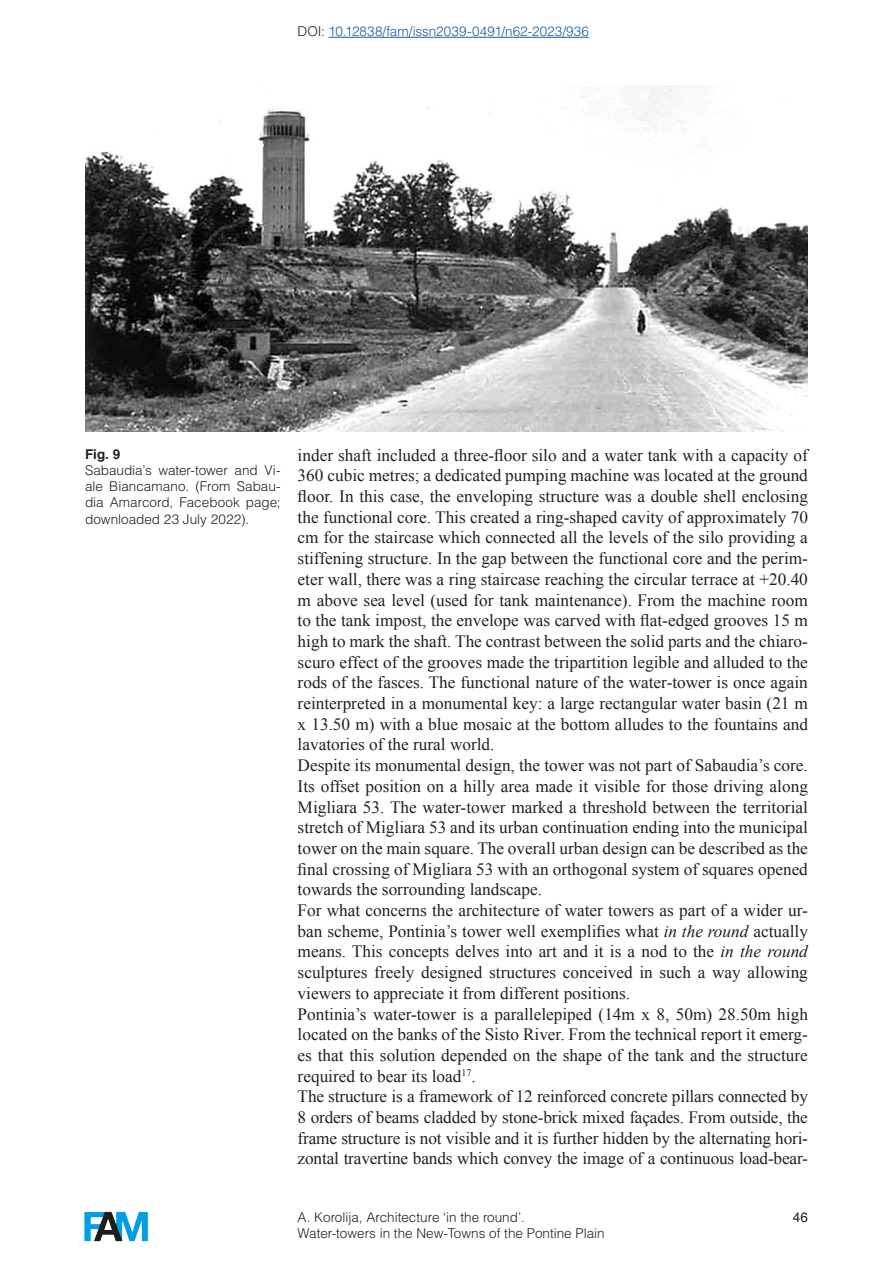
<style>
.page{position:relative;width:893px;height:1263px;background:#fff}
.page>*{position:absolute;margin:0;border:0;box-sizing:border-box;transform-origin:0 0}
.Testo{font:17.25px/20.7px "Times New Roman";color:#231f20;text-align:justify}
.Testo_Dida{font:300 13.5px/16.2px "Helvetica LT Std";color:#231f20;text-align:justify}
.t1{font:300 13.5px "Helvetica LT Std";color:#175d9e}
.Fig__N{font:700 13.5px "Helvetica";color:#231f20}
.t2{font:13.5px "Helvetica";color:#231f20}
.s1{color:#231f20}
.s2{font-style:italic}
</style>
<div class="page">
<img style="left:85px;top:85px;width:723px;height:347px">
<hr style="left:329px;top:37px;width:260px;height:1px;background:#175d9e">
<img style="left:84px;top:1211px;width:64px;height:31px">
<p class="t1" style="left:298px;top:23px;width:293px"><span class="s1">DOI:</span> 10.12838/fam/issn2039-0491/n62-2023/936</p>
<p class="Fig__N" style="left:85px;top:443px;width:37px">Fig. 9</p>
<p class="Testo_Dida" style="left:85px;top:462px;width:197px">Sabaudia’s water-tower and Vi&shy;ale Biancamano. (From Sabau&shy;dia Amarcord, Facebook page; downloaded 23 July 2022).</p>
<p class="Testo" style="left:298px;top:444px;width:512px">inder shaft included a three-floor silo and a water tank with a capacity of 360 cubic metres; a dedicated pumping machine was located at the ground floor. In this case, the enveloping structure was a double shell enclosing the functional core. This created a ring-shaped cavity of approximately 70 cm for the staircase which connected all the levels of the silo providing a stiffening structure. In the gap between the functional core and the perim&shy;eter wall, there was a ring staircase reaching the circular terrace at +20.40 m above sea level (used for tank maintenance). From the machine room to the tank impost, the envelope was carved with flat-edged grooves 15 m high to mark the shaft. The contrast between the solid parts and the chiaro&shy;scuro effect of the grooves made the tripartition legible and alluded to the rods of the fasces. The functional nature of the water-tower is once again reinterpreted in a monumental key: a large rectangular water basin (21 m x 13.50 m) with a blue mosaic at the bottom alludes to the fountains and lavatories of the rural world.</p>
<p class="Testo" style="left:298px;top:755px;width:512px">Despite its monumental design, the tower was not part of Sabaudia’s core.<br>Its offset position on a hilly area made it visible for those driving along Migliara 53. The water-tower marked a threshold between the territorial stretch of Migliara 53 and its urban continuation ending into the municipal tower on the main square. The overall urban design can be described as the final crossing of Migliara 53 with an orthogonal system of squares opened towards the sorrounding landscape.</p>
<p class="Testo" style="left:298px;top:900px;width:512px">For what concerns the architecture of water towers as part of a wider ur&shy;ban scheme, Pontinia’s tower well exemplifies what <span class="s2">in the round</span> actually means. This concepts delves into art and it is a nod to the <span class="s2">in the round </span>sculptures freely designed structures conceived in such a way allowing viewers to appreciate it from different positions.</p>
<p class="Testo" style="left:298px;top:1003px;width:512px">Pontinia’s water-tower is a parallelepiped (14m x 8, 50m) 28.50m high located on the banks of the Sisto River. From the technical report it emerg&shy;es that this solution depended on the shape of the tank and the structure required to bear its load<sup>17</sup>.</p>
<p class="Testo" style="left:298px;top:1086px;width:512px">The structure is a framework of 12 reinforced concrete pillars connected by 8 orders of beams cladded by stone-brick mixed façades. From outside, the frame structure is not visible and it is further hidden by the alternating hori&shy;zontal travertine bands which convey the image of a continuous load-bear-</p>
<p class="Testo_Dida" style="left:298px;top:1208px;width:229px">A. Korolija, Architecture ‘in the round’.</p>
<p class="Testo_Dida" style="left:298px;top:1225px;width:309px">Water-towers in the New-Towns of the Pontine Plain</p>
<p class="t2" style="left:793px;top:1209px;width:17px">46</p>
</div>
